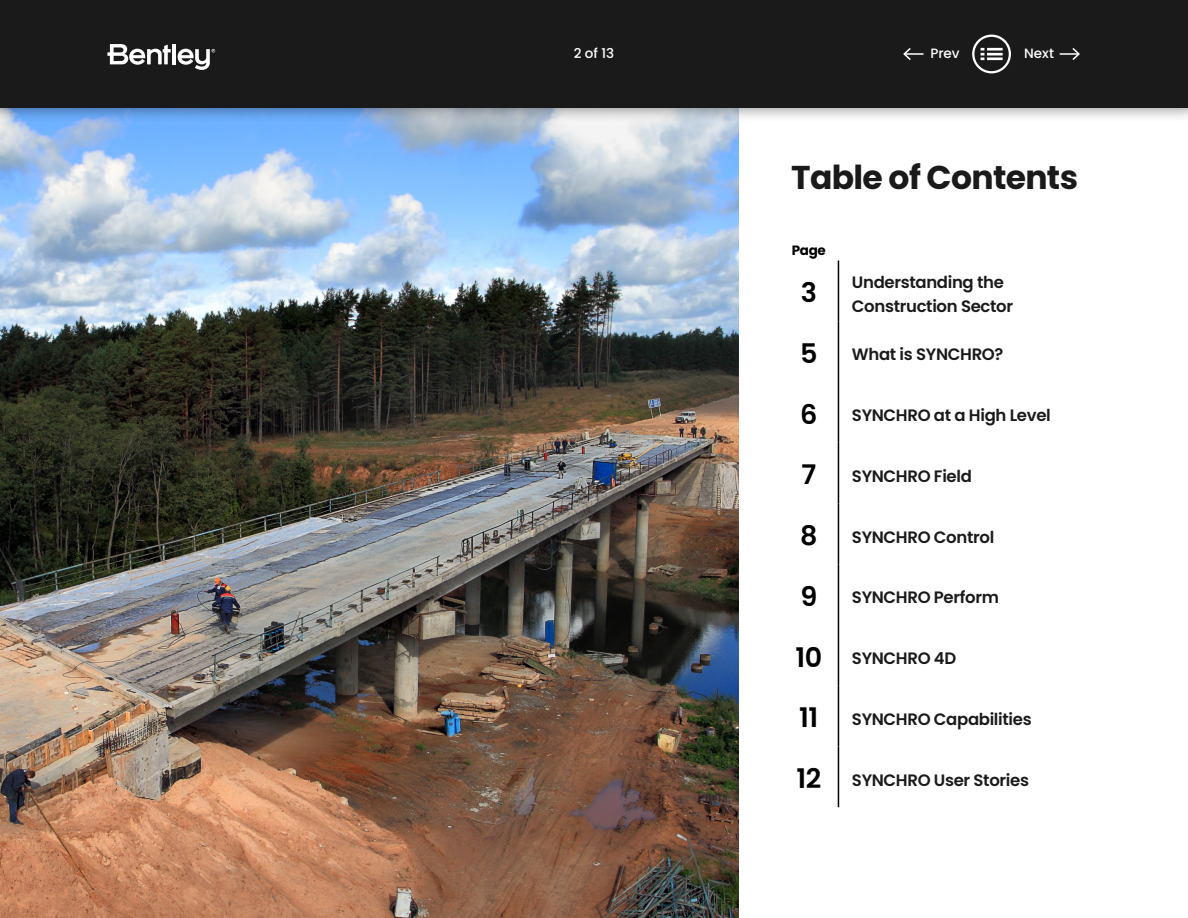
<style>
.page{position:relative;width:1188px;height:918px;background:#fff}
.page>*{position:absolute;margin:0;border:0;box-sizing:border-box;transform-origin:0 0}
.t1{font:700 33px "Poppins";letter-spacing:-.02em;color:#1a1a1a}
.t2{font:600 27px "Poppins";color:#000}
.t3{font:600 16.5px/24px "Poppins";letter-spacing:-.02em;color:#1a1a1a}
.t4{font:500 13.5px "Poppins";color:#fff}
.t5{font:700 13.5px "Poppins";color:#000}
.s1{font-size:27px;color:#000}
</style>
<div class="page">
<img style="left:0;top:123px;width:738px;height:795px">
<div style="left:0;top:0;width:1188px;height:123px;background:#000;opacity:.75"></div>
<div style="left:0;top:0;width:1188px;height:108px;background:#1a1a1a"></div>
<svg style="left:107px;top:44px;width:64px;height:21px"></svg>
<hr style="left:172px;top:44px;width:4px;height:20px;background:#fff">
<svg style="left:178px;top:49px;width:37px;height:21px"></svg>
<hr style="left:904px;top:53px;width:20px;height:2px;background:#fff">
<svg style="left:903px;top:48px;width:9px;height:12px"></svg>
<svg style="left:1060px;top:48px;width:20px;height:12px"></svg>
<svg style="left:972px;top:35px;width:39px;height:38px"></svg>
<hr style="left:838px;top:261px;width:1px;height:60px;background:#000">
<hr style="left:838px;top:321px;width:1px;height:61px;background:#000">
<hr style="left:838px;top:382px;width:1px;height:61px;background:#000">
<hr style="left:838px;top:443px;width:1px;height:61px;background:#000">
<hr style="left:838px;top:504px;width:1px;height:60px;background:#000">
<hr style="left:838px;top:564px;width:1px;height:61px;background:#000">
<hr style="left:838px;top:625px;width:1px;height:61px;background:#000">
<hr style="left:838px;top:686px;width:1px;height:61px;background:#000">
<hr style="left:838px;top:747px;width:1px;height:60px;background:#000">
<p class="t4" style="left:574px;top:46px;width:42px">2 of 13</p>
<p class="t4" style="left:930px;top:46px;width:31px">Prev</p>
<p class="t4" style="left:1024px;top:46px;width:31px">Next</p>
<h1 class="t1" style="left:791px;top:157px;width:288px">Table of Contents</h1>
<p class="t5" style="left:792px;top:242px;width:36px">Page</p>
<h2 class="t2" style="left:801px;top:281px;width:18px">3</h2>
<p class="t3" style="left:852px;top:271px;width:163px">Understanding the<br>Construction Sector</p>
<h2 class="t2" style="left:800px;top:342px;width:19px">5</h2>
<p class="t3" style="left:852px;top:344px;width:153px">What is SYNCHRO?</p>
<h2 class="t2" style="left:800px;top:402px;width:19px">6</h2>
<p class="t3" style="left:852px;top:405px;width:200px">SYNCHRO at a High Level</p>
<h2 class="t2" style="left:801px;top:463px;width:16px">7</h2>
<p class="t3" style="left:852px;top:466px;width:121px">SYNCHRO Field</p>
<h2 class="t2" style="left:800px;top:524px;width:19px">8</h2>
<p class="t3" style="left:852px;top:526px;width:144px">SYNCHRO Control</p>
<h2 class="t2" style="left:800px;top:585px;width:18px">9</h2>
<p class="t3" style="left:852px;top:587px;width:149px">SYNCHRO Perform</p>
<p class="t3" style="left:795px;top:648px;width:162px"><span class="s1">10</span> SYNCHRO 4D</p>
<p class="t3" style="left:799px;top:709px;width:234px"><span class="s1">11</span> SYNCHRO Capabilities</p>
<p class="t3" style="left:796px;top:769px;width:234px"><span class="s1">12</span> SYNCHRO User Stories</p>
</div>
